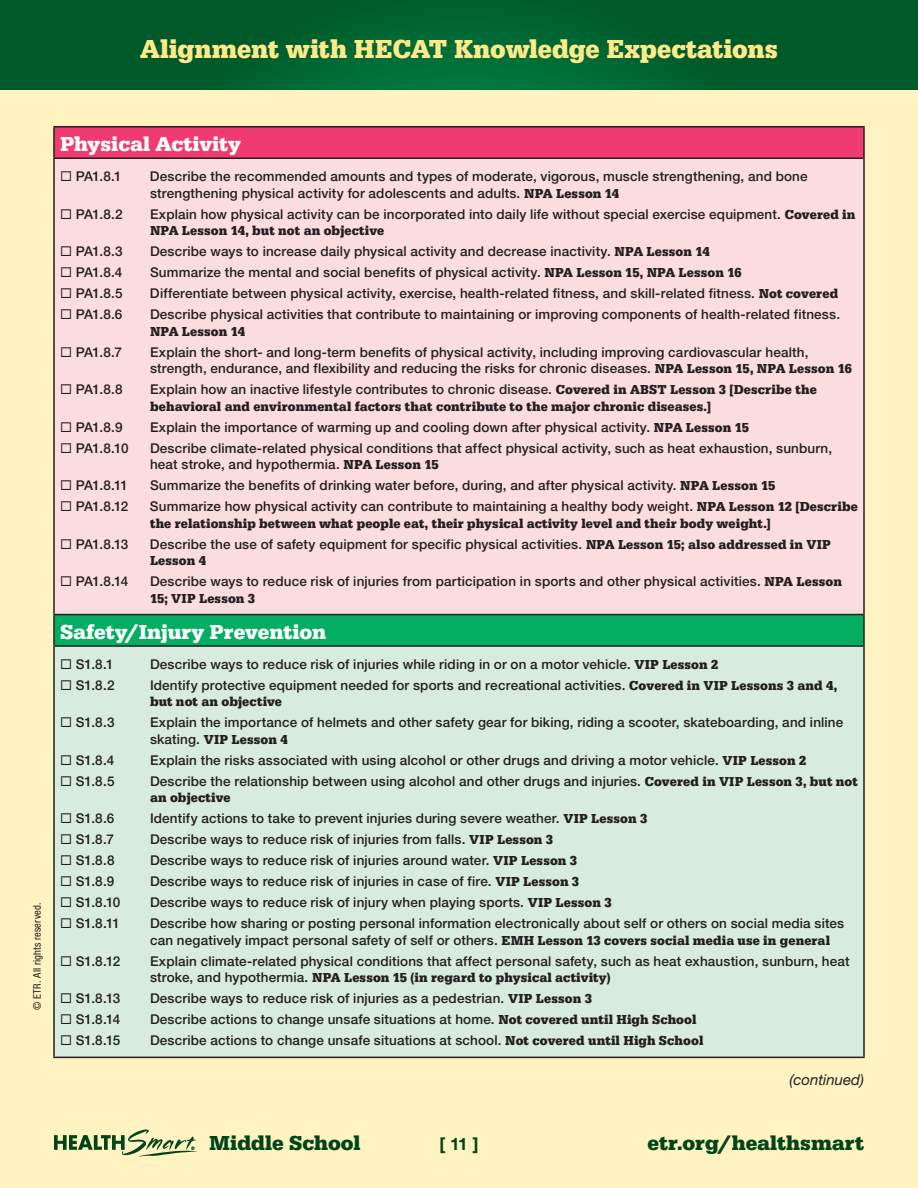
<style>
.page{position:relative;width:918px;height:1188px;background:#fff}
.page>*{position:absolute;margin:0;border:0;box-sizing:border-box;transform-origin:0 0}
.t1{font:27px "URW Egyptienne T Bold Narr";color:#ffe988}
.SST_subject_area{font:700 21px "URW Egyptienne T";letter-spacing:-.005em;color:#fff}
.t2{font:700 21px "URW Egyptienne T";color:#004418}
.t3{font:700 17.25px "Helvetica Neue";color:#004418}
.t4{font:italic 15px "Helvetica Neue";color:#231f20}
.SSE_expectations{font:500 13.5px/16.5px "Helvetica Neue";letter-spacing:.01em;color:#231f20}
.SSE_expectations-2{font:13.5px/16.5px "URW Egyptienne T Bold Narr";letter-spacing:.01em;color:#231f20}
.t5{font:condensed 10.5px "Helvetica Neue";letter-spacing:.015em;color:#231f20}
.s1{font-family:"URW Egyptienne T Bold Narr";font-weight:400}
.s2{font-family:"Helvetica Neue";font-weight:500}
</style>
<div class="page">
<svg style="left:0;top:0;width:918px;height:90px;background:#005e2c"></svg>
<div style="left:0;top:90px;width:918px;height:1098px;background:#fef3c1"></div>
<div style="left:54px;top:127px;width:810px;height:31px;background:#ef3b70"></div>
<div style="left:54px;top:158px;width:810px;height:457px;background:#fcdddf"></div>
<div style="left:54px;top:615px;width:810px;height:31px;background:#03ad62"></div>
<div style="left:54px;top:646px;width:810px;height:411px;background:#d7ecde"></div>
<hr style="left:53px;top:126px;width:812px;height:2px;background:#231f20">
<hr style="left:53px;top:128px;width:2px;height:30px;background:#231f20">
<hr style="left:53px;top:158px;width:810px;height:1px;background:#231f20">
<hr style="left:53px;top:159px;width:2px;height:455px;background:#231f20">
<hr style="left:53px;top:614px;width:810px;height:1px;background:#231f20">
<hr style="left:53px;top:615px;width:2px;height:30px;background:#231f20">
<hr style="left:53px;top:645px;width:810px;height:2px;background:#231f20">
<hr style="left:53px;top:647px;width:2px;height:410px;background:#231f20">
<hr style="left:53px;top:1057px;width:812px;height:1px;background:#231f20">
<hr style="left:863px;top:128px;width:2px;height:30px;background:#231f20">
<hr style="left:863px;top:158px;width:2px;height:457px;background:#231f20">
<hr style="left:863px;top:615px;width:2px;height:31px;background:#231f20">
<hr style="left:863px;top:646px;width:2px;height:411px;background:#231f20">
<svg style="left:54px;top:1130px;width:143px;height:27px"></svg>
<h1 class="t1" style="left:140px;top:33px;width:639px">Alignment with HECAT Knowledge Expectations</h1>
<p class="t5" style="left:31px;top:1010px;width:109px;rotate:-90deg">© ETR. All rights reserved.</p>
<p class="SST_subject_area" style="left:60px;top:131px;width:182px">Physical Activity</p>
<p class="SSE_expectations" style="left:60px;top:168px;width:63px">◻ PA1.8.1</p>
<p class="SSE_expectations" style="left:150px;top:168px;width:659px">Describe the recommended amounts and types of moderate, vigorous, muscle strengthening, and bone strengthening physical activity for adolescents and adults. <span class="s1">NPA Lesson 14</span></p>
<p class="SSE_expectations" style="left:60px;top:205px;width:64px">◻ PA1.8.2</p>
<p class="SSE_expectations" style="left:150px;top:205px;width:707px">Explain how physical activity can be incorporated into daily life without special exercise equipment. <span class="s1">Covered in<br>NPA Lesson 14, but not an objective</span></p>
<p class="SSE_expectations" style="left:60px;top:243px;width:64px">◻ PA1.8.3</p>
<p class="SSE_expectations" style="left:150px;top:243px;width:561px">Describe ways to increase daily physical activity and decrease inactivity. <span class="s1">NPA Lesson 14</span></p>
<p class="SSE_expectations" style="left:60px;top:264px;width:64px">◻ PA1.8.4</p>
<p class="SSE_expectations" style="left:150px;top:264px;width:593px">Summarize the mental and social benefits of physical activity. <span class="s1">NPA Lesson 15, NPA Lesson 16</span></p>
<p class="SSE_expectations" style="left:60px;top:285px;width:64px">◻ PA1.8.5</p>
<p class="SSE_expectations" style="left:150px;top:285px;width:690px">Differentiate between physical activity, exercise, health-related fitness, and skill-related fitness. <span class="s1">Not covered</span></p>
<p class="SSE_expectations" style="left:60px;top:306px;width:64px">◻ PA1.8.6</p>
<p class="SSE_expectations" style="left:150px;top:306px;width:692px">Describe physical activities that contribute to maintaining or improving components of health-related fitness.<br><span class="s1">NPA Lesson 14</span></p>
<p class="SSE_expectations" style="left:60px;top:343px;width:64px">◻ PA1.8.7</p>
<p class="SSE_expectations" style="left:150px;top:343px;width:703px">Explain the short- and long-term benefits of physical activity, including improving cardiovascular health, strength, endurance, and flexibility and reducing the risks for chronic diseases. <span class="s1">NPA Lesson 15, NPA Lesson 16</span></p>
<p class="SSE_expectations" style="left:60px;top:381px;width:64px">◻ PA1.8.8</p>
<p class="SSE_expectations-2" style="left:150px;top:381px;width:668px"><span class="s2">Explain how an inactive lifestyle contributes to chronic disease.</span> Covered in ABST Lesson 3 [Describe the behavioral and environmental factors that contribute to the major chronic diseases.]</p>
<p class="SSE_expectations" style="left:60px;top:418px;width:64px">◻ PA1.8.9</p>
<p class="SSE_expectations" style="left:150px;top:418px;width:600px">Explain the importance of warming up and cooling down after physical activity. <span class="s1">NPA Lesson 15</span></p>
<p class="SSE_expectations" style="left:60px;top:439px;width:70px">◻ PA1.8.10</p>
<p class="SSE_expectations" style="left:150px;top:439px;width:684px">Describe climate-related physical conditions that affect physical activity, such as heat exhaustion, sunburn, heat stroke, and hypothermia. <span class="s1">NPA Lesson 15</span></p>
<p class="SSE_expectations" style="left:60px;top:477px;width:70px">◻ PA1.8.11</p>
<p class="SSE_expectations" style="left:150px;top:477px;width:627px">Summarize the benefits of drinking water before, during, and after physical activity. <span class="s1">NPA Lesson 15</span></p>
<p class="SSE_expectations" style="left:60px;top:498px;width:70px">◻ PA1.8.12</p>
<p class="SSE_expectations-2" style="left:150px;top:498px;width:710px"><span class="s2">Summarize how physical activity can contribute to maintaining a healthy body weight.</span> NPA Lesson 12 [Describe the relationship between what people eat, their physical activity level and their body weight.]</p>
<p class="SSE_expectations" style="left:60px;top:535px;width:70px">◻ PA1.8.13</p>
<p class="SSE_expectations" style="left:150px;top:535px;width:682px">Describe the use of safety equipment for specific physical activities. <span class="s1">NPA Lesson 15; also addressed in VIP<br>Lesson 4</span></p>
<p class="SSE_expectations" style="left:60px;top:573px;width:70px">◻ PA1.8.14</p>
<p class="SSE_expectations" style="left:150px;top:573px;width:693px">Describe ways to reduce risk of injuries from participation in sports and other physical activities. <span class="s1">NPA Lesson<br>15; VIP Lesson 3</span></p>
<p class="SST_subject_area" style="left:60px;top:619px;width:268px">Safety/Injury Prevention</p>
<p class="SSE_expectations" style="left:60px;top:656px;width:55px">◻ S1.8.1</p>
<p class="SSE_expectations" style="left:150px;top:656px;width:570px">Describe ways to reduce risk of injuries while riding in or on a motor vehicle. <span class="s1">VIP Lesson 2</span></p>
<p class="SSE_expectations" style="left:60px;top:677px;width:56px">◻ S1.8.2</p>
<p class="SSE_expectations" style="left:150px;top:677px;width:689px">Identify protective equipment needed for sports and recreational activities. <span class="s1">Covered in VIP Lessons 3 and 4, but not an objective</span></p>
<p class="SSE_expectations" style="left:60px;top:714px;width:56px">◻ S1.8.3</p>
<p class="SSE_expectations" style="left:150px;top:714px;width:695px">Explain the importance of helmets and other safety gear for biking, riding a scooter, skateboarding, and inline skating. <span class="s1">VIP Lesson 4</span></p>
<p class="SSE_expectations" style="left:60px;top:752px;width:56px">◻ S1.8.4</p>
<p class="SSE_expectations" style="left:150px;top:752px;width:658px">Explain the risks associated with using alcohol or other drugs and driving a motor vehicle. <span class="s1">VIP Lesson 2</span></p>
<p class="SSE_expectations" style="left:60px;top:773px;width:56px">◻ S1.8.5</p>
<p class="SSE_expectations" style="left:150px;top:773px;width:710px">Describe the relationship between using alcohol and other drugs and injuries. <span class="s1">Covered in VIP Lesson 3, but not an objective</span></p>
<p class="SSE_expectations" style="left:60px;top:810px;width:56px">◻ S1.8.6</p>
<p class="SSE_expectations" style="left:150px;top:810px;width:499px">Identify actions to take to prevent injuries during severe weather. <span class="s1">VIP Lesson 3</span></p>
<p class="SSE_expectations" style="left:60px;top:831px;width:56px">◻ S1.8.7</p>
<p class="SSE_expectations" style="left:150px;top:831px;width:405px">Describe ways to reduce risk of injuries from falls. <span class="s1">VIP Lesson 3</span></p>
<p class="SSE_expectations" style="left:60px;top:852px;width:56px">◻ S1.8.8</p>
<p class="SSE_expectations" style="left:150px;top:852px;width:429px">Describe ways to reduce risk of injuries around water. <span class="s1">VIP Lesson 3</span></p>
<p class="SSE_expectations" style="left:60px;top:873px;width:56px">◻ S1.8.9</p>
<p class="SSE_expectations" style="left:150px;top:873px;width:431px">Describe ways to reduce risk of injuries in case of fire. <span class="s1">VIP Lesson 3</span></p>
<p class="SSE_expectations" style="left:60px;top:894px;width:62px">◻ S1.8.10</p>
<p class="SSE_expectations" style="left:150px;top:894px;width:463px">Describe ways to reduce risk of injury when playing sports. <span class="s1">VIP Lesson 3</span></p>
<p class="SSE_expectations" style="left:60px;top:915px;width:62px">◻ S1.8.11</p>
<p class="SSE_expectations" style="left:150px;top:915px;width:696px">Describe how sharing or posting personal information electronically about self or others on social media sites can negatively impact personal safety of self or others. <span class="s1">EMH Lesson 13 covers social media use in general</span></p>
<p class="SSE_expectations" style="left:60px;top:953px;width:62px">◻ S1.8.12</p>
<p class="SSE_expectations" style="left:150px;top:953px;width:701px">Explain climate-related physical conditions that affect personal safety, such as heat exhaustion, sunburn, heat stroke, and hypothermia. <span class="s1">NPA Lesson 15 (in regard to physical activity)</span></p>
<p class="SSE_expectations" style="left:60px;top:990px;width:62px">◻ S1.8.13</p>
<p class="SSE_expectations" style="left:150px;top:990px;width:443px">Describe ways to reduce risk of injuries as a pedestrian. <span class="s1">VIP Lesson 3</span></p>
<p class="SSE_expectations" style="left:60px;top:1011px;width:62px">◻ S1.8.14</p>
<p class="SSE_expectations" style="left:150px;top:1011px;width:548px">Describe actions to change unsafe situations at home. <span class="s1">Not covered until High School</span></p>
<p class="SSE_expectations" style="left:60px;top:1032px;width:62px">◻ S1.8.15</p>
<p class="SSE_expectations" style="left:150px;top:1032px;width:555px">Describe actions to change unsafe situations at school. <span class="s1">Not covered until High School</span></p>
<p class="t4" style="left:790px;top:1071px;width:76px">(continued)</p>
<h2 class="t2" style="left:209px;top:1130px;width:153px">Middle School</h2>
<p class="t3" style="left:440px;top:1133px;width:40px">[ 11 ]</p>
<h2 class="t2" style="left:647px;top:1130px;width:218px">etr.org/healthsmart</h2>
</div>
